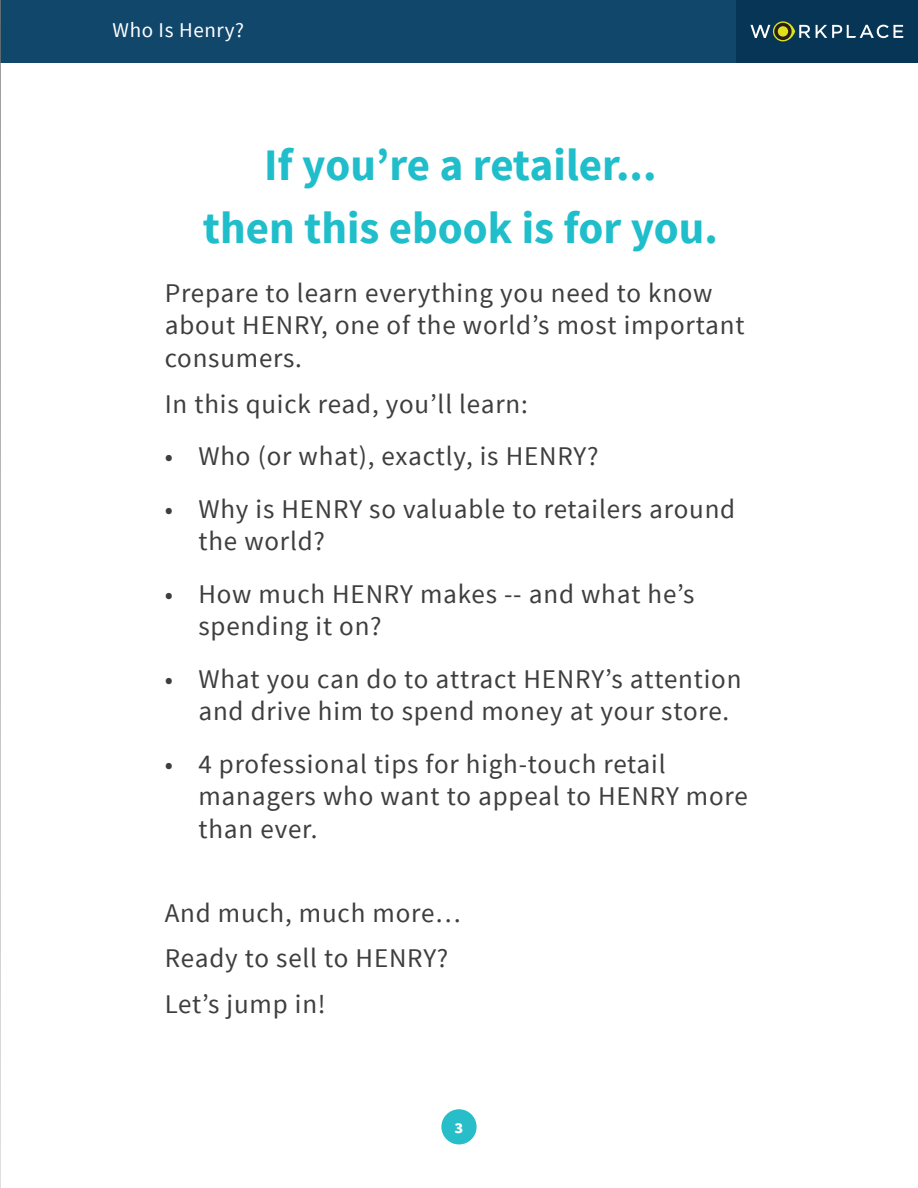
<style>
.page{position:relative;width:918px;height:1188px;background:#fff}
.page>*{position:absolute;margin:0;border:0;box-sizing:border-box;transform-origin:0 0}
.CTA_Header{font:700 45px/63px "Source Sans Pro";color:#1fbeca;text-align:center}
.Body_Paragraphs{font:27px/32.4px "Source Sans Pro";letter-spacing:.03em;color:#3e3e3f}
.t1{font:21px "Source Sans Pro";letter-spacing:.03em;color:#fff}
.t2{font:700 18px "Source Sans Pro";color:#fff}
</style>
<div class="page">
<div style="left:0;top:0;width:756px;height:62px;background:#12476c"></div>
<div style="left:737px;top:0;width:181px;height:62px;background:#073555"></div>
<div style="left:441px;top:1109px;width:36px;height:35px;background:#28bec9;border-radius:50%"></div>
<svg style="left:750px;top:21px;width:153px;height:21px"></svg>
<svg style="left:774px;top:23px;width:18px;height:17px"></svg>
<div style="left:778px;top:26px;width:10px;height:11px;background:#e1e01a;border-radius:50%"></div>
<svg style="left:0;top:0;width:2px;height:1188px"></svg>
<p class="t1" style="left:113px;top:17px;width:133px">Who Is Henry?</p>
<p class="CTA_Header" style="left:203px;top:135px;width:517px">If you’re a retailer...<br>then this ebook is for you.</p>
<p class="Body_Paragraphs" style="left:165px;top:277px;width:581px">Prepare to learn everything you need to know about HENRY, one of the world’s most important consumers.</p>
<p class="Body_Paragraphs" style="left:165px;top:388px;width:365px">In this quick read, you’ll learn:</p>
<p class="Body_Paragraphs" style="left:165px;top:441px;width:435px">• Who (or what), exactly, is HENRY?</p>
<p class="Body_Paragraphs" style="left:198px;top:493px;width:538px;text-indent:-34px">• Why is HENRY so valuable to retailers around the world?</p>
<p class="Body_Paragraphs" style="left:198px;top:578px;width:498px;text-indent:-34px">• How much HENRY makes -- and what he’s spending it on?</p>
<p class="Body_Paragraphs" style="left:198px;top:663px;width:545px;text-indent:-34px">• What you can do to attract HENRY’s attention and drive him to spend money at your store.</p>
<p class="Body_Paragraphs" style="left:198px;top:748px;width:551px;text-indent:-34px">• 4 professional tips for high-touch retail managers who want to appeal to HENRY more than ever.</p>
<p class="Body_Paragraphs" style="left:165px;top:897px;width:298px">And much, much more…</p>
<p class="Body_Paragraphs" style="left:165px;top:943px;width:285px">Ready to sell to HENRY?</p>
<p class="Body_Paragraphs" style="left:165px;top:989px;width:163px">Let’s jump in!</p>
<p class="t2" style="left:455px;top:1115px;width:10px">3</p>
</div>
